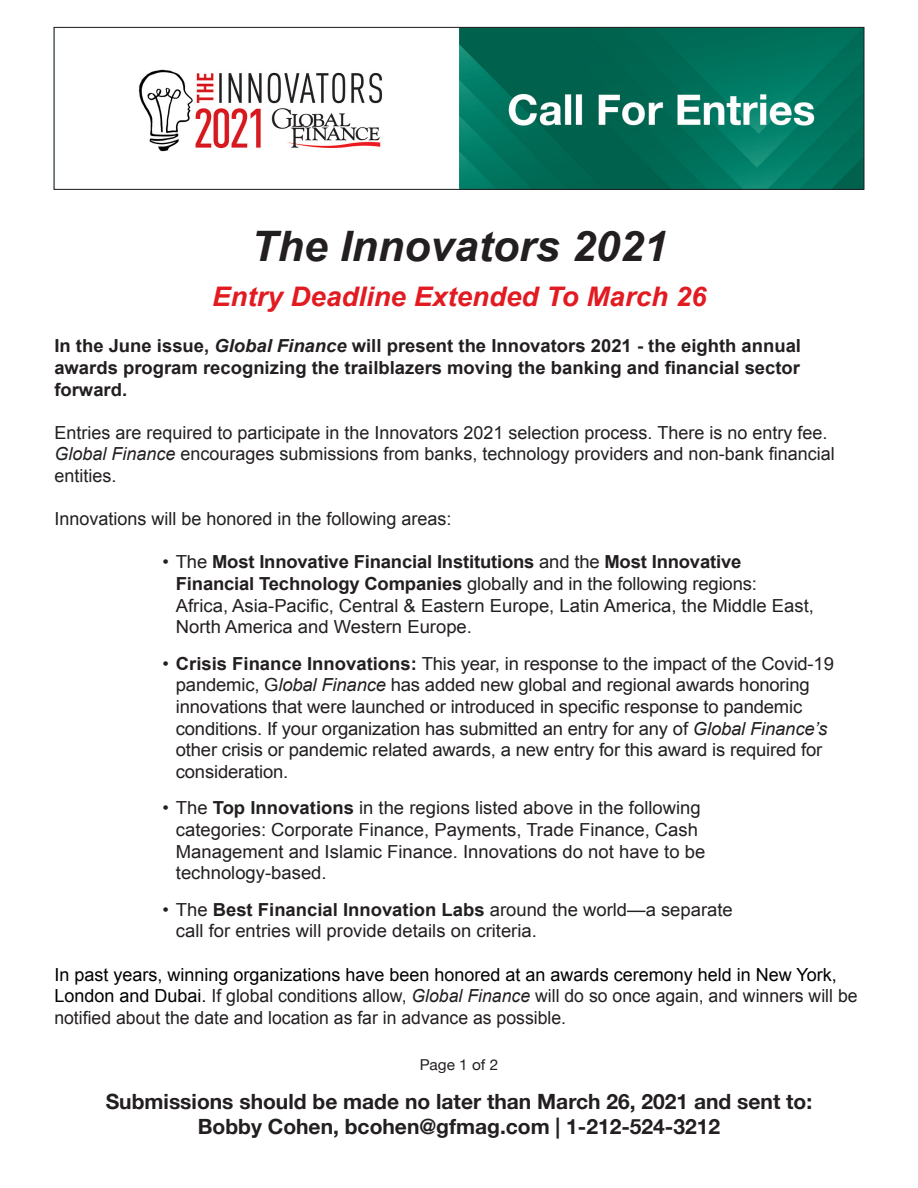
<style>
.page{position:relative;width:918px;height:1188px;background:#fff}
.page>*{position:absolute;margin:0;border:0;box-sizing:border-box;transform-origin:0 0}
.Para_Title{font:italic 700 42px "Arial";color:#231f20}
.Para_Title-2{font:italic 700 27px "Arial";color:#e21a21}
.t1{font:700 21px "Helvetica Neue";color:#231f20}
.t2{font:18px/21.6px "Arial";color:#231f20}
.t3{font:700 18px/21.6px "Arial";letter-spacing:-.01em;color:#231f20;text-align:justify}
.t4{font:15px "Helvetica Neue";color:#231f20}
.s1{font-style:italic}
.s2{font-weight:400}
.s3{font-weight:700}
.s4{color:#000}
</style>
<div class="page">
<img style="left:139px;top:29px;width:723px;height:159px">
<div style="left:54px;top:27px;width:810px;height:163px;border:1px solid #231f20"></div>
<p class="Para_Title" style="left:251px;top:219px;width:418px">The Innovators 2021</p>
<p class="Para_Title-2" style="left:212px;top:279px;width:496px">Entry Deadline Extended To March 26</p>
<p class="t3" style="left:54px;top:336px;width:748px">In the June issue, <span class="s1">Global Finance</span> will present the Innovators 2021 - the eighth annual awards program recognizing the trailblazers moving the banking and financial sector forward.</p>
<p class="t2" style="left:54px;top:422px;width:782px">Entries are required to participate in the Innovators 2021 selection process. There is no entry fee.<br><span class="s1">Global Finance</span> encourages submissions from banks, technology providers and non-bank financial entities.</p>
<p class="t2" style="left:54px;top:508px;width:399px">Innovations will be honored in the following areas:</p>
<p class="t3" style="left:162px;top:552px;width:580px"><span class="s2">• The</span> Most Innovative Financial Institutions <span class="s2">and the</span> Most Innovative</p>
<p class="t2" style="left:176px;top:573px;width:583px"><span class="s3">Financial Technology Companies</span> globally and in the following regions:</p>
<p class="t2" style="left:176px;top:595px;width:640px">Africa, Asia-Pacific, Central &amp; Eastern Europe, Latin America, the Middle East,</p>
<p class="t2" style="left:176px;top:616px;width:298px">North America and Western Europe.</p>
<p class="t2" style="left:162px;top:653px;width:673px">• <span class="s3">Crisis Finance Innovations:</span> This year, in response to the impact of the Covid-19</p>
<p class="t2" style="left:176px;top:675px;width:653px">pandemic, G<span class="s1">lobal Finance</span> has added new global and regional awards honoring innovations that were launched or introduced in specific response to pandemic conditions. If your organization has submitted an entry for any of <span class="s1">Global Finance’s </span>other crisis or pandemic related awards, a new entry for this award is required for consideration.</p>
<p class="t2" style="left:162px;top:798px;width:540px">• The <span class="s3">Top Innovations</span> in the regions listed above in the following</p>
<p class="t2" style="left:176px;top:819px;width:524px">categories: Corporate Finance, Payments, Trade Finance, Cash</p>
<p class="t2" style="left:176px;top:841px;width:531px">Management and Islamic Finance. Innovations do not have to be</p>
<p class="t2" style="left:176px;top:862px;width:152px">technology-based.</p>
<p class="t2" style="left:162px;top:899px;width:572px">• The <span class="s3">Best Financial Innovation Labs</span> around the world—a separate</p>
<p class="t2" style="left:176px;top:921px;width:363px">call for entries will provide details on criteria.</p>
<p class="t2" style="left:54px;top:964px;width:805px"><span class="s4">In past years, winning organizations have been honored at an awards ceremony held in New York,<br>London and Dubai.</span> If global conditions allow, <span class="s1">Global Finance</span> will do so once again, and winners will be notified about the date and location as far in advance as possible.</p>
<p class="t4" style="left:420px;top:1053px;width:80px">Page 1 of 2</p>
<p class="t1" style="left:106px;top:1085px;width:708px">Submissions should be made no later than March 26, 2021 and sent to:</p>
<p class="t1" style="left:198px;top:1110px;width:524px">Bobby Cohen, bcohen@gfmag.com | 1-212-524-3212</p>
</div>
